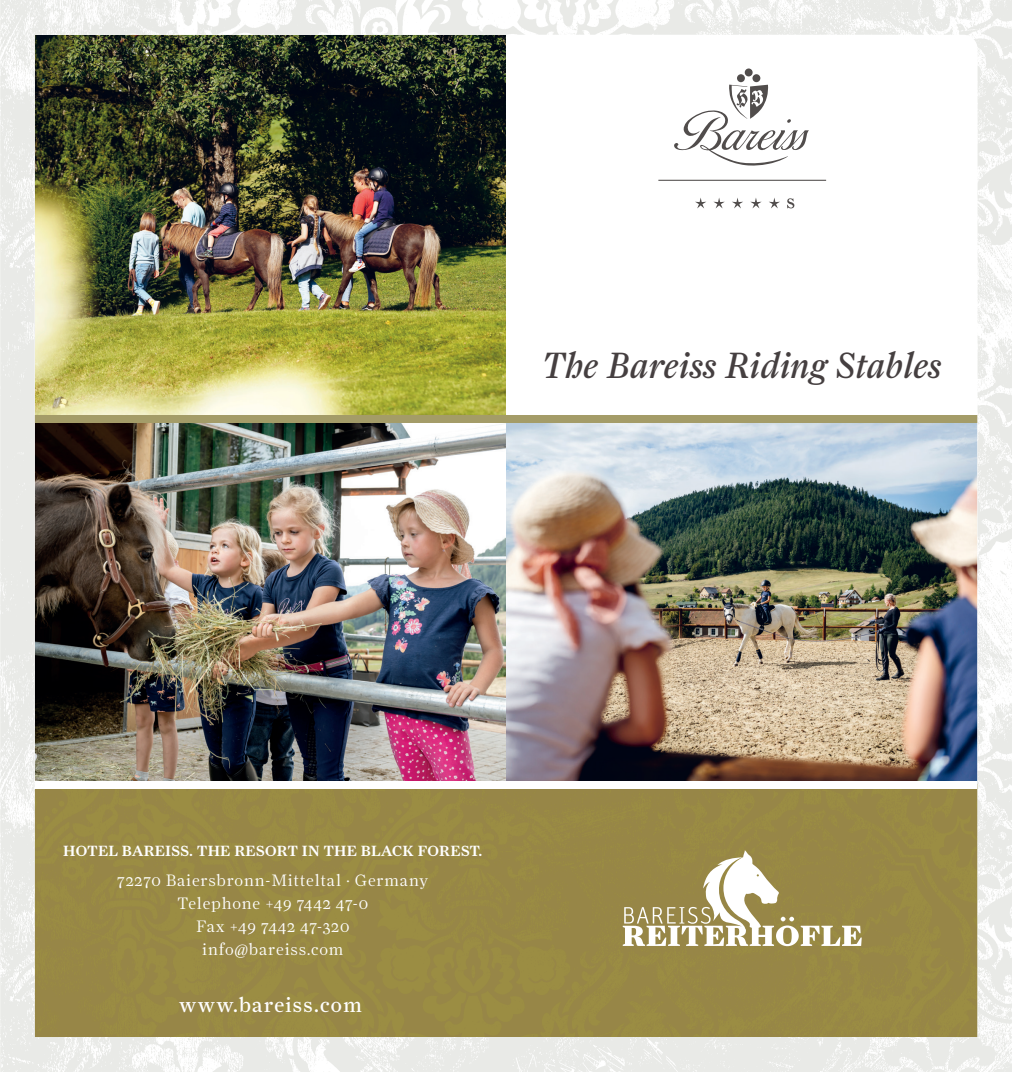
<style>
.page{position:relative;width:1012px;height:1072px;background:#fff}
.page>*{position:absolute;margin:0;border:0;box-sizing:border-box;transform-origin:0 0}
.t1{font:36.75px "Farnham Display Regular Ital OSF";letter-spacing:.01em;color:#453f40}
.t2{font:21px "Farnham Display";letter-spacing:.06em;color:#fff}
.t3{font:16.62px/22.8px "Farnham Display Light OSF";letter-spacing:.05em;color:#fff;text-align:center}
.t4{font:500 14.88px "Farnham Display";letter-spacing:.02em;color:#fff}
</style>
<div class="page">
<img style="left:60px;top:59px;width:893px;height:978px">
<img style="left:0;top:0;width:1012px;height:59px">
<img style="left:953px;top:59px;width:59px;height:1012px">
<img style="left:0;top:59px;width:60px;height:1012px">
<img style="left:59px;top:1037px;width:894px;height:34px">
<h1 class="t1" style="left:543px;top:343px;width:401px">The Bareiss Riding Stables</h1>
<p class="t4" style="left:63px;top:841px;width:421px">HOTEL BAREISS. THE RESORT IN THE BLACK FOREST.</p>
<p class="t3" style="left:117px;top:869px;width:313px">72270 Baiersbronn-Mitteltal · Germany<br>Telephone +49 7442 47-0<br>Fax +49 7442 47-320<br>info@bareiss.com</p>
<p class="t2" style="left:179px;top:992px;width:184px">www.bareiss.com</p>
</div>
